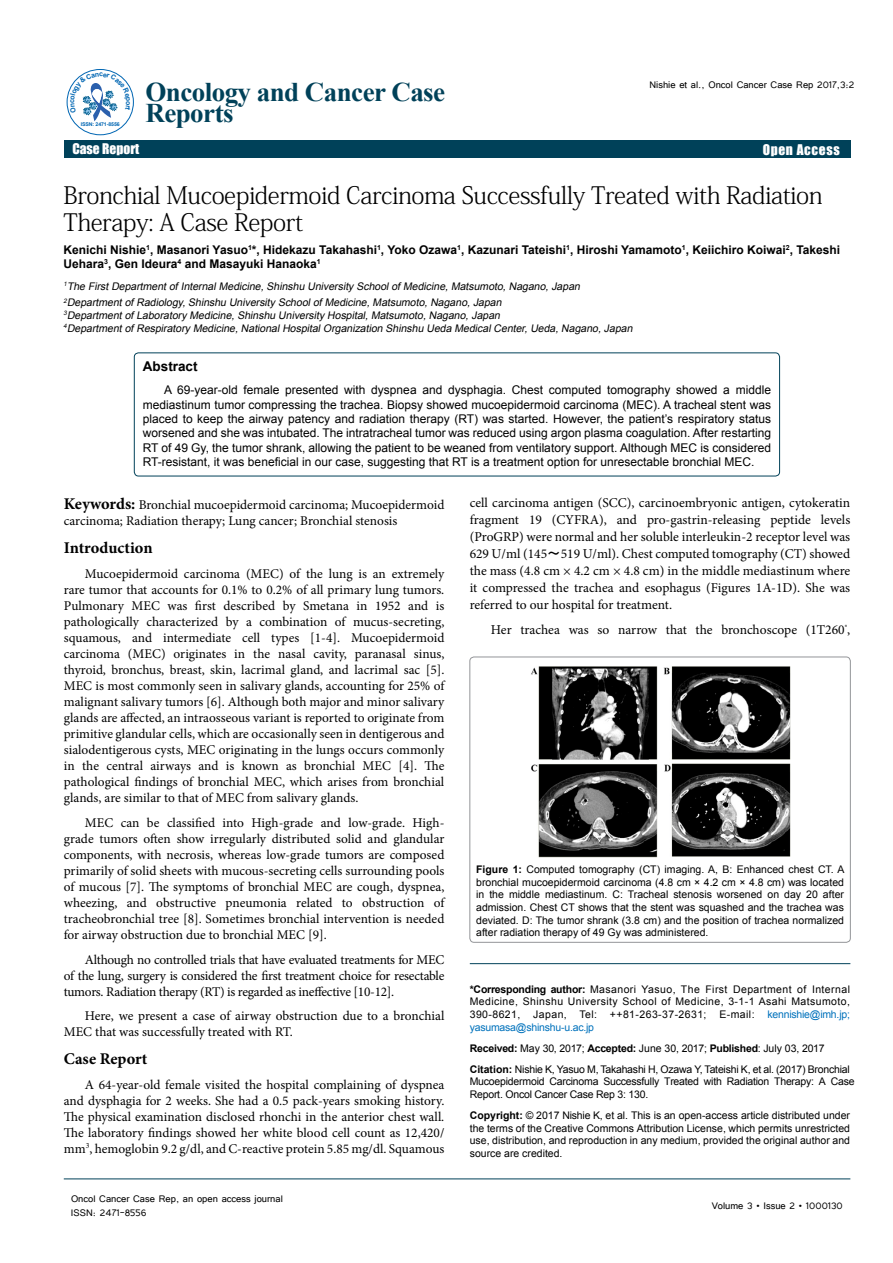
<style>
.page{position:relative;width:893px;height:1263px;background:#fff}
.page>*{position:absolute;margin:0;border:0;box-sizing:border-box;transform-origin:0 0}
.t1{font:700 27px/21px "Times New Roman";letter-spacing:-.02em;color:#004159}
.t2{font:24px/27px "Adobe Fangsong Std";letter-spacing:-.02em;color:#000}
.t3{font:16.5px "Impact";letter-spacing:.04em;color:#fff}
.t4{font:700 16.35px "Minion Pro";color:#000}
.t5{font:13.5px/17px "Minion Pro";color:#000;text-align:justify}
.t6{font:13.5px "Impact";color:#fff}
.t7{font:13.5px "Impact";letter-spacing:.05em;color:#fff}
.t8{font:700 13.5px "Arial";color:#000}
.t9{font:13.35px/16px "Minion Pro";letter-spacing:-.005em;color:#000;text-align:justify}
.t10{font:12px/14.4px "Arial";color:#000;text-align:justify}
.t11{font:700 12px/14.4px "Arial";color:#000}
.t12{font:12px/14.4px "Tunga";color:#000}
.t13{font:10.5px/12.6px "Arial";letter-spacing:-.02em;color:#000;text-align:justify}
.t14{font:italic 10.5px/16.8px "Arial";color:#000}
.t15{font:700 5.1px "Arial";letter-spacing:-.02em;color:#0066b3}
.s1{font-family:"MS Gothic"}
.s2{font-weight:700;font-size:16.35px}
.s3{font-weight:700}
.s4{color:#0072bc}
</style>
<div class="page">
<hr style="left:64px;top:1179px;width:786px;height:1px;background:#004159">
<div style="left:64px;top:141px;width:786px;height:17px;background:#004159"></div>
<div style="left:67px;top:69px;width:67px;height:66px;border:1px solid #0066b3;border-radius:50%"></div>
<hr style="left:470px;top:963px;width:380px;height:1px;background:#004159">
<div style="left:134px;top:353px;width:646px;height:123px;border:1px solid #004159;border-radius:4px"></div>
<div style="left:470px;top:657px;width:380px;height:285px;border:1px solid #939598;border-radius:4px"></div>
<img style="left:531px;top:666px;width:259px;height:191px">
<svg style="left:70px;top:73px;width:61px;height:48px"></svg>
<p class="t15" style="left:81px;top:121px;width:40px">ISSN: 2471-8556</p>
<h1 class="t1" style="left:145px;top:81px;width:301px">Oncology and Cancer Case<br>Reports</h1>
<p class="t12" style="left:649px;top:77px;width:206px">Nishie et al., Oncol Cancer Case Rep 2017,3:2</p>
<p class="t6" style="left:72px;top:138px;width:68px">Case Report</p>
<p class="t7" style="left:763px;top:139px;width:79px">Open Access</p>
<p class="t3" style="left:68px;top:140px;width:124px">Research Article</p>
<h2 class="t2" style="left:64px;top:182px;width:760px">Bronchial Mucoepidermoid Carcinoma Successfully Treated with Radiation<br>Therapy: A Case Report</h2>
<p class="t11" style="left:64px;top:243px;width:778px">Kenichi Nishie<sup>1</sup>, Masanori Yasuo<sup>1</sup>*, Hidekazu Takahashi<sup>1</sup>, Yoko Ozawa<sup>1</sup>, Kazunari Tateishi<sup>1</sup>, Hiroshi Yamamoto<sup>1</sup>, Keiichiro Koiwai<sup>2</sup>, Takeshi<br>Uehara<sup>3</sup>, Gen Ideura<sup>4</sup> and Masayuki Hanaoka<sup>1</sup></p>
<p class="t14" style="left:64px;top:277px;width:520px"><sup>1</sup>The FirstDepartmentofInternalMedicine,Shinshu University SchoolofMedicine,Matsumoto,Nagano,Japan<br><sup>2</sup>DepartmentofRadiology,Shinshu University SchoolofMedicine,Matsumoto,Nagano,Japan</p>
<p class="t14" style="left:64px;top:309px;width:573px;line-height:12.6px"><sup>3</sup>DepartmentofLaboratory Medicine,Shinshu University Hospital,Matsumoto,Nagano,Japan<br><sup>4</sup>DepartmentofRespiratory Medicine,NationalHospitalOrganization Shinshu Ueda MedicalCenter,Ueda,Nagano,Japan</p>
<p class="t8" style="left:143px;top:357px;width:56px">Abstract</p>
<p class="t10" style="left:143px;top:383px;width:630px;text-indent:21px">A 69-year-old female presented with dyspnea and dysphagia. Chest computed tomography showed a middle mediastinum tumor compressing the trachea. Biopsy showed mucoepidermoid carcinoma (MEC). A tracheal stent was placed to keep the airway patency and radiation therapy (RT) was started. However, the patient’s respiratory status worsened and she was intubated. The intratracheal tumor was reduced using argon plasma coagulation. After restarting RT of 49 Gy, the tumor shrank, allowing the patient to be weaned from ventilatory support. Although MEC is considered RT-resistant, it was beneficial in our case, suggesting that RT is a treatment option for unresectable bronchial MEC.</p>
<p class="t5" style="left:470px;top:494px;width:382px">cell carcinoma antigen (SCC), carcinoembryonic antigen, cytokeratin fragment 19 (CYFRA), and pro-gastrin-releasing peptide levels (ProGRP) were normal and her soluble interleukin-2 receptor level was 629 U/ml (145<span class="s1">～</span>519 U/ml). Chest computed tomography (CT) showed the mass (4.8 cm × 4.2 cm × 4.8 cm) in the middle mediastinum where it compressed the trachea and esophagus (Figures 1A-1D). She was referred to our hospital for treatment.</p>
<p class="t5" style="left:491px;top:622px;width:361px">Her trachea was so narrow that the bronchoscope (1T260<sup>®</sup>,</p>
<p class="t9" style="left:64px;top:497px;width:382px"><span class="s2">Keywords:</span> Bronchial mucoepidermoid carcinoma; Mucoepidermoid carcinoma; Radiation therapy; Lung cancer; Bronchial stenosis</p>
<p class="t4" style="left:64px;top:536px;width:90px">Introduction</p>
<p class="t9" style="left:64px;top:565px;width:382px;text-indent:21px">Mucoepidermoid carcinoma (MEC) of the lung is an extremely rare tumor that accounts for 0.1% to 0.2% of all primary lung tumors.<br>Pulmonary MEC was first described by Smetana in 1952 and is pathologically characterized by a combination of mucus-secreting, squamous, and intermediate cell types [1-4]. Mucoepidermoid carcinoma (MEC) originates in the nasal cavity, paranasal sinus, thyroid, bronchus, breast, skin, lacrimal gland, and lacrimal sac [5].<br>MEC is most commonly seen in salivary glands, accounting for 25% of malignant salivary tumors [6]. Although both major and minor salivary glands are affected, an intraosseous variant is reported to originate from primitive glandular cells, which are occasionally seen in dentigerous and sialodentigerous cysts, MEC originating in the lungs occurs commonly in the central airways and is known as bronchial MEC [4]. The pathological findings of bronchial MEC, which arises from bronchial glands, are similar to that of MEC from salivary glands.</p>
<p class="t9" style="left:64px;top:814px;width:382px;text-indent:21px">MEC can be classified into High-grade and low-grade. High&shy;grade tumors often show irregularly distributed solid and glandular components, with necrosis, whereas low-grade tumors are composed primarily of solid sheets with mucous-secreting cells surrounding pools of mucous [7]. The symptoms of bronchial MEC are cough, dyspnea, wheezing, and obstructive pneumonia related to obstruction of tracheobronchial tree [8]. Sometimes bronchial intervention is needed for airway obstruction due to bronchial MEC [9].</p>
<p class="t9" style="left:64px;top:951px;width:382px;text-indent:21px">Although no controlled trials that have evaluated treatments for MEC of the lung, surgery is considered the first treatment choice for resectable tumors. Radiation therapy (RT) is regarded as ineffective [10-12].</p>
<p class="t9" style="left:64px;top:1008px;width:382px;text-indent:21px">Here, we present a case of airway obstruction due to a bronchial<br>MEC that was successfully treated with RT.</p>
<p class="t4" style="left:64px;top:1047px;width:85px">Case Report</p>
<p class="t9" style="left:64px;top:1076px;width:382px;text-indent:21px">A 64-year-old female visited the hospital complaining of dyspnea and dysphagia for 2 weeks. She had a 0.5 pack-years smoking history.<br>The physical examination disclosed rhonchi in the anterior chest wall.<br>The laboratory findings showed her white blood cell count as 12,420/ mm<sup>3</sup>, hemoglobin 9.2 g/dl, and C-reactive protein 5.85 mg/dl. Squamous</p>
<p class="t13" style="left:476px;top:863px;width:370px"><span class="s3">Figure 1:</span> Computed tomography (CT) imaging. A, B: Enhanced chest CT. A bronchial mucoepidermoid carcinoma (4.8 cm × 4.2 cm × 4.8 cm) was located in the middle mediastinum. C: Tracheal stenosis worsened on day 20 after admission. Chest CT shows that the stent was squashed and the trachea was deviated. D: The tumor shrank (3.8 cm) and the position of trachea normalized after radiation therapy of 49 Gy was administered.</p>
<p class="t13" style="left:470px;top:983px;width:382px"><span class="s3">*Corresponding author:</span> Masanori Yasuo, The First Department of Internal Medicine, Shinshu University School of Medicine, 3-1-1 Asahi Matsumoto, 390-8621, Japan, Tel: ++81-263-37-2631; E-mail: <span class="s4">kennishie@imh.jp; yasumasa@shinshu-u.ac.jp</span></p>
<p class="t13" style="left:470px;top:1037px;width:382px;line-height:21.1px"><span class="s3">Received:</span> May 30, 2017; <span class="s3">Accepted:</span> June 30, 2017; <span class="s3">Published</span>: July 03, 2017<br><span class="s3">Citation:</span> Nishie K, Yasuo M, Takahashi H, Ozawa Y, Tateishi K, et al. (2017) Bronchial</p>
<p class="t13" style="left:470px;top:1075px;width:386px">Mucoepidermoid Carcinoma Successfully Treated with Radiation Therapy: A Case<br>Report. Oncol Cancer Case Rep 3: 130.</p>
<p class="t13" style="left:470px;top:1109px;width:382px"><span class="s3">Copyright:</span> © 2017 Nishie K, et al. This is an open-access article distributed under the terms of the Creative Commons Attribution License, which permits unrestricted use, distribution, and reproduction in any medium, provided the original author and source are credited.</p>
<p class="t12" style="left:71px;top:1190px;width:213px">Oncol Cancer Case Rep, an open access journal<br>ISSN: 2471-8556</p>
<p class="t12" style="left:712px;top:1197px;width:133px">Volume 3 • Issue 2 • 1000130</p>
</div>
